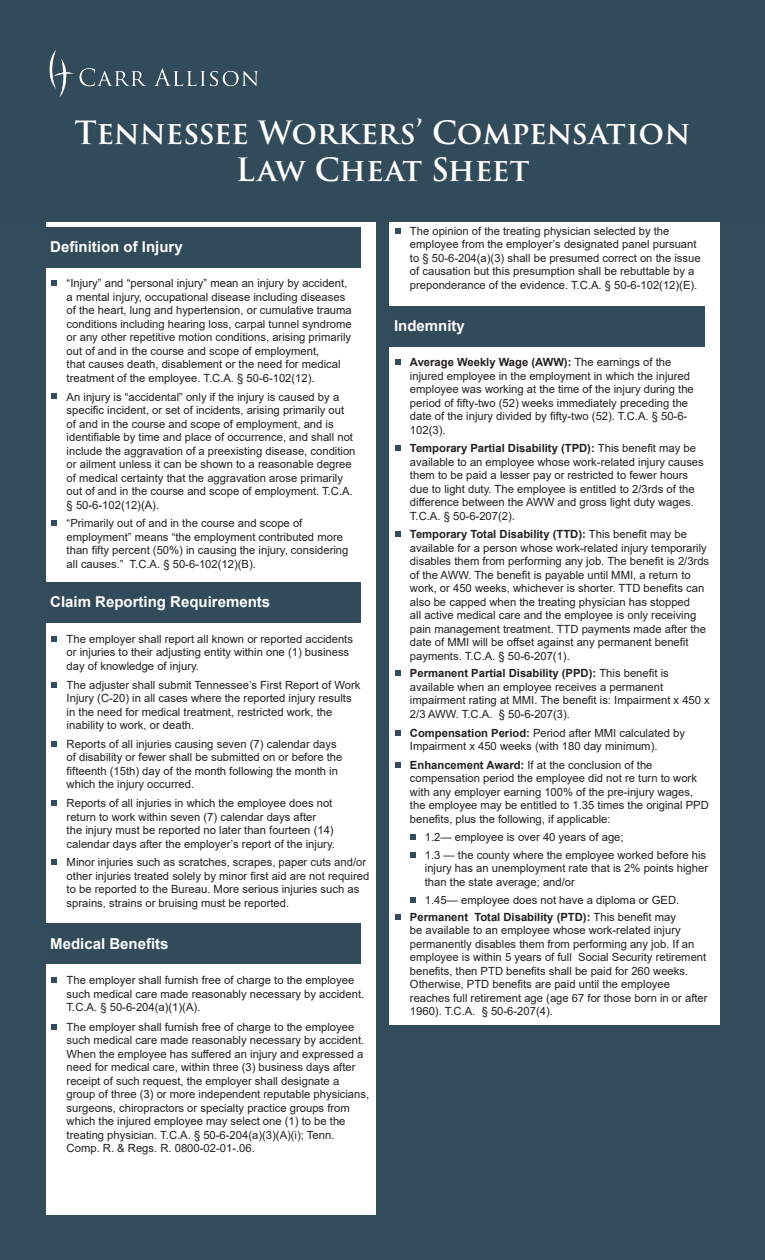
<style>
.page{position:relative;width:765px;height:1260px;background:#fff}
.page>*{position:absolute;margin:0;border:0;box-sizing:border-box;transform-origin:0 0}
.t1{font:600 31.25px/37.5px "Trajan Pro 3";letter-spacing:-.01em;color:#fff;text-align:center}
.t2{font:700 15px "Arial";color:#fff}
.t3{font:11.25px/13.5px "Arial";color:#231f20}
.s1{font-weight:700}
</style>
<div class="page">
<div style="left:0;top:0;width:45px;height:1260px;background:#334c5b"></div>
<div style="left:720px;top:0;width:45px;height:1260px;background:#334c5b"></div>
<div style="left:0;top:1215px;width:765px;height:45px;background:#334c5b"></div>
<div style="left:376px;top:0;width:13px;height:1238px;background:#334c5b"></div>
<div style="left:0;top:0;width:765px;height:221px;background:#324b5b"></div>
<div style="left:383px;top:1025px;width:382px;height:235px;background:#334c5b"></div>
<svg style="left:51px;top:281px;width:6px;height:5px"></svg>
<svg style="left:51px;top:394px;width:6px;height:5px"></svg>
<svg style="left:51px;top:521px;width:6px;height:5px"></svg>
<svg style="left:51px;top:636px;width:6px;height:5px"></svg>
<svg style="left:51px;top:682px;width:6px;height:5px"></svg>
<svg style="left:51px;top:741px;width:6px;height:6px"></svg>
<svg style="left:51px;top:800px;width:6px;height:6px"></svg>
<svg style="left:51px;top:860px;width:6px;height:5px"></svg>
<svg style="left:51px;top:977px;width:6px;height:6px"></svg>
<svg style="left:395px;top:228px;width:5px;height:6px"></svg>
<svg style="left:395px;top:360px;width:5px;height:5px"></svg>
<svg style="left:395px;top:446px;width:5px;height:5px"></svg>
<svg style="left:395px;top:531px;width:5px;height:6px"></svg>
<svg style="left:395px;top:671px;width:5px;height:5px"></svg>
<svg style="left:395px;top:730px;width:5px;height:5px"></svg>
<svg style="left:395px;top:762px;width:5px;height:5px"></svg>
<svg style="left:395px;top:914px;width:5px;height:5px"></svg>
<svg style="left:410px;top:835px;width:5px;height:5px"></svg>
<svg style="left:410px;top:852px;width:5px;height:5px"></svg>
<svg style="left:410px;top:897px;width:5px;height:5px"></svg>
<svg style="left:51px;top:1024px;width:6px;height:5px"></svg>
<div style="left:45px;top:227px;width:316px;height:40px;background:#324b5b"></div>
<div style="left:389px;top:306px;width:315px;height:41px;background:#324b5b"></div>
<div style="left:45px;top:582px;width:316px;height:41px;background:#324b5b"></div>
<div style="left:45px;top:924px;width:316px;height:40px;background:#324b5b"></div>
<img style="left:49px;top:49px;width:209px;height:48px">
<p class="t1" style="left:75px;top:114px;width:617px">Tennessee Workers’ Compensation<br>Law Cheat Sheet</p>
<p class="t2" style="left:50px;top:236px;width:134px">Definition of Injury</p>
<p class="t3" style="left:67px;top:277px;width:287px">“Injury” and “personal injury” mean an injury by accident, a mental injury, occupational disease including diseases of the heart, lung and hypertension, or cumulative trauma conditions including hearing loss, carpal tunnel syndrome or any other repetitive motion conditions, arising primarily out of and in the course and scope of employment,<br>that causes death, disablement or the need for medical treatment of the employee. T.C.A. § 50-6-102(12).</p>
<p class="t3" style="left:67px;top:390px;width:290px">An injury is “accidental” only if the injury is caused by a specific incident, or set of incidents, arising primarily out of and in the course and scope of employment, and is identifiable by time and place of occurrence, and shall not include the aggravation of a preexisting disease, condition or ailment unless it can be shown to a reasonable degree of medical certainty that the aggravation arose primarily out of and in the course and scope of employment. T.C.A. § 50-6-102(12)(A).</p>
<p class="t3" style="left:67px;top:517px;width:283px">“Primarily out of and in the course and scope of employment” means “the employment contributed more than fifty percent (50%) in causing the injury, considering all causes.” T.C.A. § 50-6-102(12)(B).</p>
<p class="t2" style="left:50px;top:592px;width:222px">Claim Reporting Requirements</p>
<p class="t3" style="left:67px;top:632px;width:288px">The employer shall report all known or reported accidents or injuries to their adjusting entity within one (1) business day of knowledge of injury.</p>
<p class="t3" style="left:67px;top:678px;width:295px">The adjuster shall submit Tennessee’s First Report of Work Injury (C-20) in all cases where the reported injury results in the need for medical treatment, restricted work, the inability to work, or death.</p>
<p class="t3" style="left:67px;top:737px;width:277px">Reports of all injuries causing seven (7) calendar days of disability or fewer shall be submitted on or before the fifteenth (15th) day of the month following the month in which the injury occurred.</p>
<p class="t3" style="left:67px;top:796px;width:270px">Reports of all injuries in which the employee does not return to work within seven (7) calendar days after<br>the injury must be reported no later than fourteen (14) calendar days after the employer’s report of the injury.</p>
<p class="t3" style="left:67px;top:856px;width:304px">Minor injuries such as scratches, scrapes, paper cuts and/or other injuries treated solely by minor first aid are not required to be reported to the Bureau. More serious injuries such as sprains, strains or bruising must be reported.</p>
<p class="t2" style="left:50px;top:933px;width:120px">Medical Benefits</p>
<p class="t3" style="left:67px;top:973px;width:299px">The employer shall furnish free of charge to the employee such medical care made reasonably necessary by accident.<br>T.C.A. § 50-6-204(a)(1)(A).</p>
<p class="t3" style="left:67px;top:1020px;width:304px">The employer shall furnish free of charge to the employee such medical care made reasonably necessary by accident.<br>When the employee has suffered an injury and expressed a need for medical care, within three (3) business days after receipt of such request, the employer shall designate a group of three (3) or more independent reputable physicians, surgeons, chiropractors or specialty practice groups from which the injured employee may select one (1) to be the treating physician. T.C.A. § 50-6-204(a)(3)(A)(i); Tenn.<br>Comp. R. &amp; Regs. R. 0800-02-01-.06.</p>
<p class="t3" style="left:410px;top:224px;width:292px">The opinion of the treating physician selected by the employee from the employer’s designated panel pursuant to § 50-6-204(a)(3) shall be presumed correct on the issue of causation but this presumption shall be rebuttable by a preponderance of the evidence. T.C.A. § 50-6-102(12)(E).</p>
<p class="t2" style="left:394px;top:315px;width:72px">Indemnity</p>
<p class="t3" style="left:410px;top:356px;width:285px"><span class="s1">Average Weekly Wage (AWW):</span> The earnings of the injured employee in the employment in which the injured employee was working at the time of the injury during the period of fifty-two (52) weeks immediately preceding the date of the injury divided by fifty-two (52). T.C.A. § 50-6- 102(3).</p>
<p class="t3" style="left:410px;top:442px;width:295px"><span class="s1">Temporary Partial Disability (TPD):</span> This benefit may be available to an employee whose work-related injury causes them to be paid a lesser pay or restricted to fewer hours due to light duty. The employee is entitled to 2/3rds of the difference between the AWW and gross light duty wages.<br>T.C.A. § 50-6-207(2).</p>
<p class="t3" style="left:410px;top:527px;width:301px"><span class="s1">Temporary Total Disability (TTD):</span> This benefit may be available for a person whose work-related injury temporarily disables them from performing any job. The benefit is 2/3rds of the AWW. The benefit is payable until MMI, a return to work, or 450 weeks, whichever is shorter. TTD benefits can also be capped when the treating physician has stopped<br>all active medical care and the employee is only receiving pain management treatment. TTD payments made after the date of MMI will be offset against any permanent benefit payments. T.C.A. § 50-6-207(1).</p>
<p class="t3" style="left:410px;top:667px;width:301px"><span class="s1">Permanent Partial Disability (PPD):</span> This benefit is available when an employee receives a permanent impairment rating at MMI. The benefit is: Impairment x 450 x 2/3 AWW. T.C.A. § 50-6-207(3).</p>
<p class="t3" style="left:410px;top:726px;width:277px"><span class="s1">Compensation Period:</span> Period after MMI calculated by<br>Impairment x 450 weeks (with 180 day minimum).</p>
<p class="t3" style="left:410px;top:758px;width:300px"><span class="s1">Enhancement Award:</span> If at the conclusion of the compensation period the employee did not re turn to work with any employer earning 100% of the pre-injury wages, the employee may be entitled to 1.35 times the original PPD benefits, plus the following, if applicable:</p>
<p class="t3" style="left:425px;top:831px;width:200px">1.2— employee is over 40 years of age;</p>
<p class="t3" style="left:425px;top:848px;width:285px">1.3 — the county where the employee worked before his injury has an unemployment rate that is 2% points higher than the state average; and/or</p>
<p class="t3" style="left:425px;top:893px;width:256px">1.45— employee does not have a diploma or GED.</p>
<p class="t3" style="left:410px;top:910px;width:299px"><span class="s1">Permanent Total Disability (PTD):</span> This benefit may<br>be available to an employee whose work-related injury permanently disables them from performing any job. If an employee is within 5 years of full Social Security retirement benefits, then PTD benefits shall be paid for 260 weeks.<br>Otherwise, PTD benefits are paid until the employee reaches full retirement age (age 67 for those born in or after 1960). T.C.A. § 50-6-207(4).</p>
</div>
